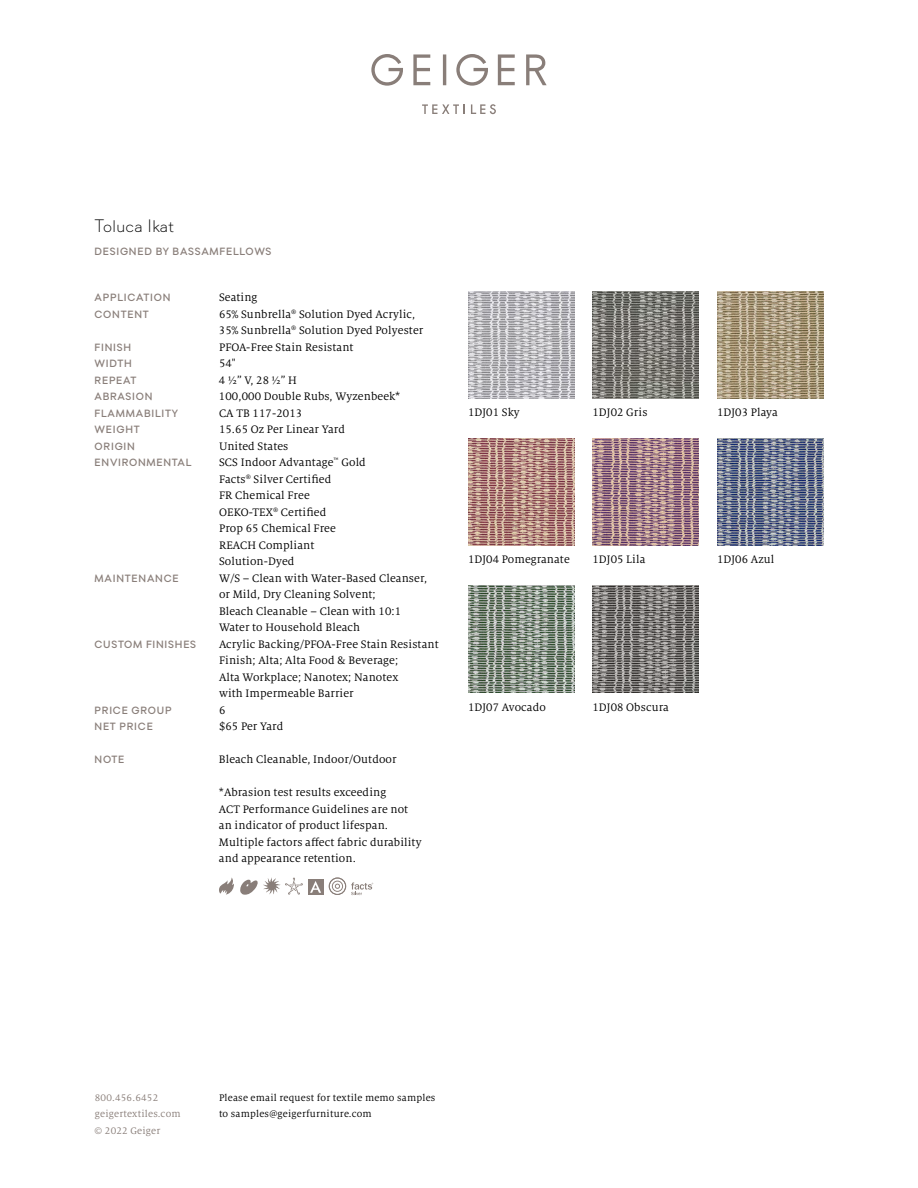
<style>
.page{position:relative;width:918px;height:1188px;background:#fff}
.page>*{position:absolute;margin:0;border:0;box-sizing:border-box;transform-origin:0 0}
.t1{font:300 18px "Soin Sans Pro";letter-spacing:.02em;color:#000}
.t2{font:12px/16.5px "Milo Serif Pro";letter-spacing:.01em;color:#000}
.t3{font:500 10.5px "Soin Sans Pro";letter-spacing:.075em;color:#897e79}
.t4{font:10.5px/16.5px "Milo Serif Pro";letter-spacing:.02em;color:#000}
.t5{font:10.5px/16.5px "Milo Serif Pro";letter-spacing:.02em;color:#897e79}
</style>
<div class="page">
<svg style="left:471px;top:104px;width:25px;height:10px"></svg>
<svg style="left:422px;top:104px;width:43px;height:10px"></svg>
<svg style="left:371px;top:54px;width:176px;height:32px"></svg>
<div style="left:308px;top:879px;width:15px;height:16px;background:#897e79"></div>
<svg style="left:310px;top:881px;width:11px;height:12px"></svg>
<svg style="left:219px;top:878px;width:15px;height:17px"></svg>
<svg style="left:240px;top:877px;width:63px;height:18px"></svg>
<svg style="left:329px;top:878px;width:44px;height:17px"></svg>
<img style="left:592px;top:292px;width:107px;height:106px">
<img style="left:468px;top:292px;width:106px;height:106px">
<img style="left:717px;top:292px;width:107px;height:106px">
<img style="left:468px;top:439px;width:106px;height:106px">
<img style="left:468px;top:586px;width:106px;height:106px">
<img style="left:592px;top:439px;width:107px;height:106px">
<img style="left:717px;top:439px;width:107px;height:106px">
<img style="left:592px;top:586px;width:107px;height:106px">
<h1 class="t1" style="left:94px;top:215px;width:81px">Toluca Ikat</h1>
<p class="t3" style="left:95px;top:245px;width:178px">DESIGNED BY BASSAMFELLOWS</p>
<p class="t3" style="left:95px;top:291px;width:77px">APPLICATION</p>
<p class="t2" style="left:219px;top:289px;width:40px">Seating</p>
<p class="t3" style="left:95px;top:308px;width:56px">CONTENT</p>
<p class="t2" style="left:219px;top:306px;width:206px">65% Sunbrella<sup>®</sup> Solution Dyed Acrylic,<br>35% Sunbrella<sup>®</sup> Solution Dyed Polyester</p>
<p class="t3" style="left:95px;top:341px;width:38px">FINISH</p>
<p class="t2" style="left:219px;top:339px;width:136px">PFOA-Free Stain Resistant</p>
<p class="t3" style="left:95px;top:357px;width:39px">WIDTH</p>
<p class="t2" style="left:219px;top:355px;width:18px">54"</p>
<p class="t3" style="left:95px;top:374px;width:43px">REPEAT</p>
<p class="t2" style="left:219px;top:372px;width:79px">4 1/2” V, 28 1/2” H</p>
<p class="t3" style="left:95px;top:390px;width:60px">ABRASION</p>
<p class="t2" style="left:219px;top:388px;width:183px">100,000 Double Rubs, Wyzenbeek*</p>
<p class="t3" style="left:95px;top:407px;width:85px">FLAMMABILITY</p>
<p class="t2" style="left:219px;top:405px;width:85px">CA TB 117-2013</p>
<p class="t3" style="left:95px;top:423px;width:47px">WEIGHT</p>
<p class="t2" style="left:219px;top:421px;width:128px">15.65 Oz Per Linear Yard</p>
<p class="t3" style="left:95px;top:440px;width:42px">ORIGIN</p>
<p class="t2" style="left:219px;top:438px;width:71px">United States</p>
<p class="t3" style="left:95px;top:456px;width:99px">ENVIRONMENTAL</p>
<p class="t2" style="left:219px;top:454px;width:148px">SCS Indoor Advantage<sup>™</sup> Gold<br>Facts<sup>®</sup> Silver Certified<br>FR Chemical Free<br>OEKO-TEX<sup>®</sup> Certified<br>Prop 65 Chemical Free<br>REACH Compliant<br>Solution-Dyed</p>
<p class="t3" style="left:95px;top:572px;width:86px">MAINTENANCE</p>
<p class="t2" style="left:219px;top:570px;width:210px">W/S – Clean with Water-Based Cleanser, or Mild, Dry Cleaning Solvent;<br>Bleach Cleanable – Clean with 10:1<br>Water to Household Bleach</p>
<p class="t3" style="left:95px;top:638px;width:103px">CUSTOM FINISHES</p>
<p class="t2" style="left:219px;top:636px;width:221px">Acrylic Backing/PFOA-Free Stain Resistant Finish; Alta; Alta Food &amp; Beverage;<br>Alta Workplace; Nanotex; Nanotex<br>with Impermeable Barrier</p>
<p class="t3" style="left:95px;top:704px;width:79px">PRICE GROUP</p>
<p class="t2" style="left:219px;top:702px;width:8px">6</p>
<p class="t3" style="left:95px;top:720px;width:60px">NET PRICE</p>
<p class="t2" style="left:219px;top:718px;width:66px">$65 Per Yard</p>
<p class="t3" style="left:95px;top:753px;width:31px">NOTE</p>
<p class="t2" style="left:219px;top:751px;width:179px">Bleach Cleanable, Indoor/Outdoor</p>
<p class="t2" style="left:219px;top:784px;width:204px">*Abrasion test results exceeding<br>ACT Performance Guidelines are not an indicator of product lifespan.<br>Multiple factors affect fabric durability and appearance retention.</p>
<p class="t2" style="left:468px;top:404px;width:53px">1DJ01 Sky</p>
<p class="t2" style="left:592px;top:404px;width:57px">1DJ02 Gris</p>
<p class="t2" style="left:717px;top:404px;width:62px">1DJ03 Playa</p>
<p class="t2" style="left:468px;top:551px;width:103px">1DJ04 Pomegranate</p>
<p class="t2" style="left:592px;top:551px;width:54px">1DJ05 Lila</p>
<p class="t2" style="left:717px;top:551px;width:59px">1DJ06 Azul</p>
<p class="t2" style="left:468px;top:699px;width:79px">1DJ07 Avocado</p>
<p class="t2" style="left:592px;top:699px;width:78px">1DJ08 Obscura</p>
<p class="t5" style="left:95px;top:1089px;width:88px">800.456.6452 geigertextiles.com © 2022 Geiger</p>
<p class="t4" style="left:219px;top:1089px;width:218px">Please email request for textile memo samples to samples@geigerfurniture.com</p>
</div>
